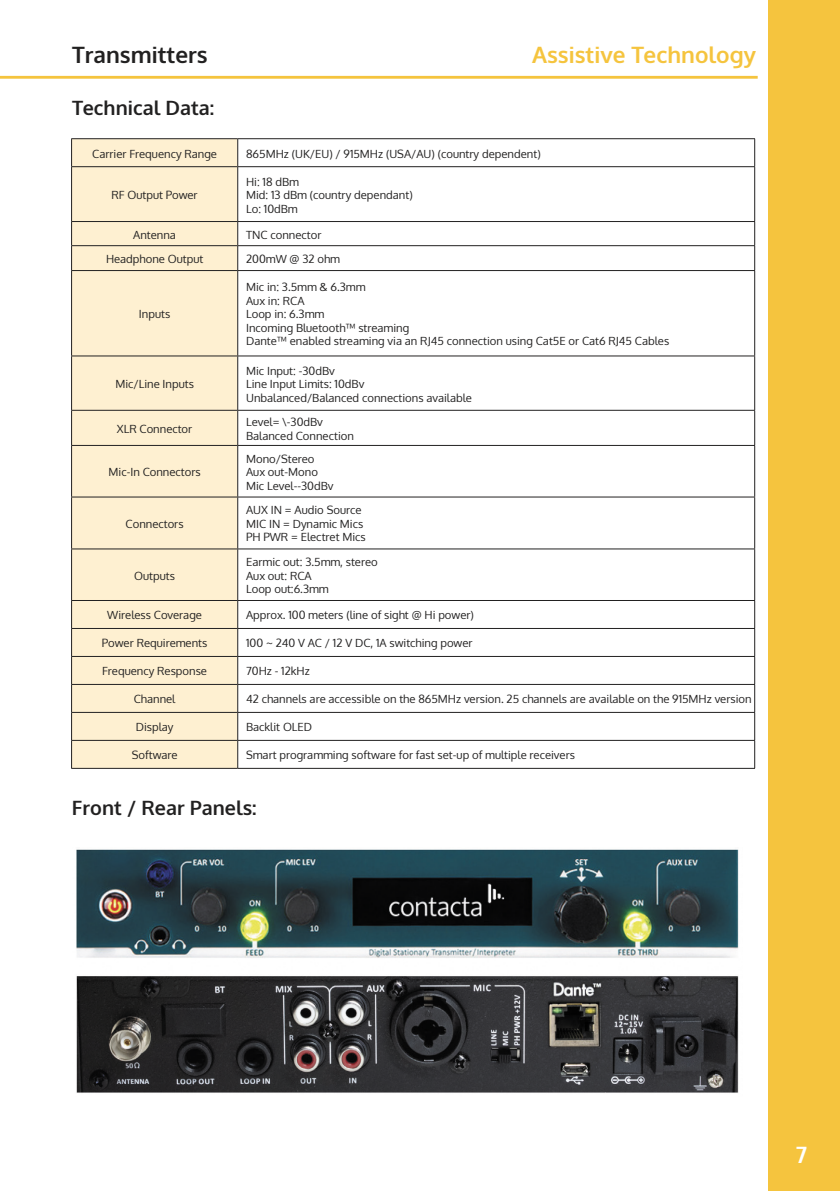
<style>
.page{position:relative;width:840px;height:1191px;background:#fff}
.page>*{position:absolute;margin:0;border:0;box-sizing:border-box;transform-origin:0 0}
.t1{font:700 22.6px "Oxygen";color:#f5c43e}
.t2{font:700 22.6px "Oxygen";color:#222121}
.t3{font:700 22.6px "Oxygen";color:#fff}
.t4{font:700 19.8px "Oxygen";color:#222121}
.t5{font:11.2px "Oxygen";color:#222121}
</style>
<div class="page">
<div style="left:72px;top:139px;width:165px;height:629px;background:#fef0d1"></div>
<svg style="left:238px;top:139px;width:516px;height:629px"></svg>
<hr style="left:71px;top:138px;width:166px;height:1px;background:#222121">
<svg style="left:71px;top:139px;width:1px;height:27px"></svg>
<hr style="left:237px;top:138px;width:517px;height:1px;background:#222121">
<svg style="left:237px;top:139px;width:1px;height:27px"></svg>
<svg style="left:754px;top:139px;width:1px;height:27px"></svg>
<hr style="left:71px;top:166px;width:166px;height:1px;background:#222121">
<hr style="left:71px;top:167px;width:1px;height:54px;background:#222121">
<hr style="left:237px;top:166px;width:517px;height:1px;background:#222121">
<hr style="left:237px;top:167px;width:1px;height:54px;background:#222121">
<hr style="left:754px;top:167px;width:1px;height:54px;background:#222121">
<hr style="left:71px;top:221px;width:166px;height:1px;background:#222121">
<hr style="left:237px;top:221px;width:517px;height:1px;background:#222121">
<hr style="left:71px;top:245px;width:166px;height:1px;background:#222121">
<svg style="left:71px;top:222px;width:1px;height:48px"></svg>
<hr style="left:237px;top:245px;width:517px;height:1px;background:#222121">
<svg style="left:237px;top:222px;width:1px;height:48px"></svg>
<svg style="left:754px;top:222px;width:1px;height:48px"></svg>
<hr style="left:71px;top:270px;width:166px;height:1px;background:#222121">
<hr style="left:71px;top:271px;width:1px;height:84px;background:#222121">
<hr style="left:237px;top:270px;width:517px;height:1px;background:#222121">
<hr style="left:237px;top:271px;width:1px;height:84px;background:#222121">
<hr style="left:754px;top:271px;width:1px;height:84px;background:#222121">
<hr style="left:71px;top:355px;width:166px;height:1px;background:#222121">
<hr style="left:71px;top:356px;width:1px;height:54px;background:#222121">
<hr style="left:237px;top:355px;width:517px;height:1px;background:#222121">
<hr style="left:237px;top:356px;width:1px;height:54px;background:#222121">
<hr style="left:754px;top:356px;width:1px;height:54px;background:#222121">
<hr style="left:71px;top:410px;width:166px;height:1px;background:#222121">
<hr style="left:71px;top:410px;width:1px;height:35px;background:#222121">
<hr style="left:237px;top:410px;width:517px;height:1px;background:#222121">
<hr style="left:237px;top:410px;width:1px;height:35px;background:#222121">
<hr style="left:754px;top:410px;width:1px;height:35px;background:#222121">
<hr style="left:71px;top:445px;width:166px;height:1px;background:#222121">
<hr style="left:71px;top:446px;width:1px;height:50px;background:#222121">
<hr style="left:237px;top:445px;width:517px;height:1px;background:#222121">
<hr style="left:237px;top:446px;width:1px;height:50px;background:#222121">
<hr style="left:754px;top:446px;width:1px;height:50px;background:#222121">
<hr style="left:71px;top:496px;width:166px;height:1px;background:#222121">
<hr style="left:71px;top:497px;width:1px;height:51px;background:#222121">
<hr style="left:237px;top:496px;width:517px;height:1px;background:#222121">
<hr style="left:237px;top:497px;width:1px;height:51px;background:#222121">
<hr style="left:754px;top:497px;width:1px;height:51px;background:#222121">
<hr style="left:71px;top:548px;width:166px;height:1px;background:#222121">
<hr style="left:71px;top:549px;width:1px;height:51px;background:#222121">
<hr style="left:237px;top:548px;width:517px;height:1px;background:#222121">
<hr style="left:237px;top:549px;width:1px;height:51px;background:#222121">
<hr style="left:754px;top:549px;width:1px;height:51px;background:#222121">
<hr style="left:71px;top:600px;width:166px;height:1px;background:#222121">
<hr style="left:237px;top:600px;width:517px;height:1px;background:#222121">
<hr style="left:71px;top:628px;width:166px;height:1px;background:#222121">
<hr style="left:237px;top:628px;width:517px;height:1px;background:#222121">
<hr style="left:71px;top:656px;width:166px;height:1px;background:#222121">
<hr style="left:237px;top:656px;width:517px;height:1px;background:#222121">
<hr style="left:71px;top:684px;width:166px;height:1px;background:#222121">
<hr style="left:237px;top:684px;width:517px;height:1px;background:#222121">
<hr style="left:71px;top:712px;width:166px;height:1px;background:#222121">
<hr style="left:237px;top:712px;width:517px;height:1px;background:#222121">
<hr style="left:71px;top:740px;width:166px;height:1px;background:#222121">
<svg style="left:71px;top:601px;width:1px;height:167px"></svg>
<hr style="left:237px;top:740px;width:517px;height:1px;background:#222121">
<svg style="left:237px;top:601px;width:1px;height:167px"></svg>
<svg style="left:754px;top:601px;width:1px;height:167px"></svg>
<hr style="left:71px;top:768px;width:166px;height:1px;background:#222121">
<hr style="left:237px;top:768px;width:517px;height:1px;background:#222121">
<div style="left:767px;top:0;width:72px;height:1191px;background:#f5c43e"></div>
<hr style="left:0;top:76px;width:757px;height:3px;background:#f5c43e">
<img style="left:76px;top:849px;width:663px;height:244px">
<p class="t2" style="left:72px;top:41px;width:137px">Transmitters</p>
<p class="t4" style="left:72px;top:95px;width:144px">Technical Data:</p>
<p class="t1" style="left:531px;top:41px;width:225px">Assistive Technology</p>
<p class="t5" style="left:92px;top:146px;width:126px">Carrier Frequency Range</p>
<p class="t5" style="left:246px;top:146px;width:296px">865MHz (UK/EU) / 915MHz (USA/AU) (country dependent)</p>
<p class="t5" style="left:111px;top:187px;width:88px">RF Output Power</p>
<p class="t5" style="left:246px;top:174px;width:54px">Hi: 18 dBm</p>
<p class="t5" style="left:246px;top:187px;width:168px">Mid: 13 dBm (country dependant)</p>
<p class="t5" style="left:246px;top:201px;width:53px">Lo: 10dBm</p>
<p class="t5" style="left:133px;top:227px;width:44px">Antenna</p>
<p class="t5" style="left:246px;top:227px;width:77px">TNC connector</p>
<p class="t5" style="left:106px;top:251px;width:99px">Headphone Output</p>
<p class="t5" style="left:246px;top:251px;width:95px">200mW @ 32 ohm</p>
<p class="t5" style="left:139px;top:306px;width:33px">Inputs</p>
<p class="t5" style="left:115px;top:376px;width:80px">Mic/Line Inputs</p>
<p class="t5" style="left:117px;top:421px;width:77px">XLR Connector</p>
<p class="t5" style="left:108px;top:464px;width:94px">Mic-In Connectors</p>
<p class="t5" style="left:125px;top:516px;width:59px">Connectors</p>
<p class="t5" style="left:134px;top:568px;width:42px">Outputs</p>
<p class="t5" style="left:246px;top:279px;width:121px">Mic in: 3.5mm &amp; 6.3mm</p>
<p class="t5" style="left:246px;top:293px;width:60px">Aux in: RCA</p>
<p class="t5" style="left:246px;top:306px;width:80px">Loop in: 6.3mm</p>
<p class="t5" style="left:246px;top:320px;width:164px">Incoming Bluetooth™ streaming</p>
<p class="t5" style="left:246px;top:334px;width:424px">Dante™ enabled streaming via an RJ45 connection using Cat5E or Cat6 RJ45 Cables</p>
<p class="t5" style="left:246px;top:363px;width:90px">Mic Input: -30dBv</p>
<p class="t5" style="left:246px;top:376px;width:120px">Line Input Limits: 10dBv</p>
<p class="t5" style="left:246px;top:390px;width:227px">Unbalanced/Balanced connections available</p>
<p class="t5" style="left:246px;top:414px;width:78px">Level= \-30dBv</p>
<p class="t5" style="left:246px;top:428px;width:109px">Balanced Connection</p>
<p class="t5" style="left:246px;top:451px;width:70px">Mono/Stereo</p>
<p class="t5" style="left:246px;top:464px;width:73px">Aux out-Mono</p>
<p class="t5" style="left:246px;top:478px;width:89px">Mic Level--30dBv</p>
<p class="t5" style="left:246px;top:503px;width:117px">AUX IN = Audio Source</p>
<p class="t5" style="left:246px;top:516px;width:119px">MIC IN = Dynamic Mics</p>
<p class="t5" style="left:246px;top:530px;width:121px">PH PWR = Electret Mics</p>
<p class="t5" style="left:246px;top:554px;width:133px">Earmic out: 3.5mm, stereo</p>
<p class="t5" style="left:246px;top:568px;width:67px">Aux out: RCA</p>
<p class="t5" style="left:246px;top:581px;width:84px">Loop out:6.3mm</p>
<p class="t5" style="left:107px;top:608px;width:96px">Wireless Coverage</p>
<p class="t5" style="left:246px;top:608px;width:229px">Approx. 100 meters (line of sight @ Hi power)</p>
<p class="t5" style="left:102px;top:636px;width:107px">Power Requirements</p>
<p class="t5" style="left:246px;top:636px;width:228px">100 ~ 240 V AC / 12 V DC, 1A switching power</p>
<p class="t5" style="left:102px;top:664px;width:106px">Frequency Response</p>
<p class="t5" style="left:246px;top:664px;width:65px">70Hz - 12kHz</p>
<p class="t5" style="left:134px;top:691px;width:43px">Channel</p>
<p class="t5" style="left:246px;top:691px;width:507px">42 channels are accessible on the 865MHz version. 25 channels are available on the 915MHz version</p>
<p class="t5" style="left:136px;top:719px;width:39px">Display</p>
<p class="t5" style="left:246px;top:719px;width:67px">Backlit OLED</p>
<p class="t5" style="left:132px;top:747px;width:47px">Software</p>
<p class="t5" style="left:246px;top:747px;width:330px">Smart programming software for fast set-up of multiple receivers</p>
<p class="t4" style="left:72px;top:795px;width:186px">Front / Rear Panels:</p>
<p class="t3" style="left:795px;top:1140px;width:13px">7</p>
</div>
